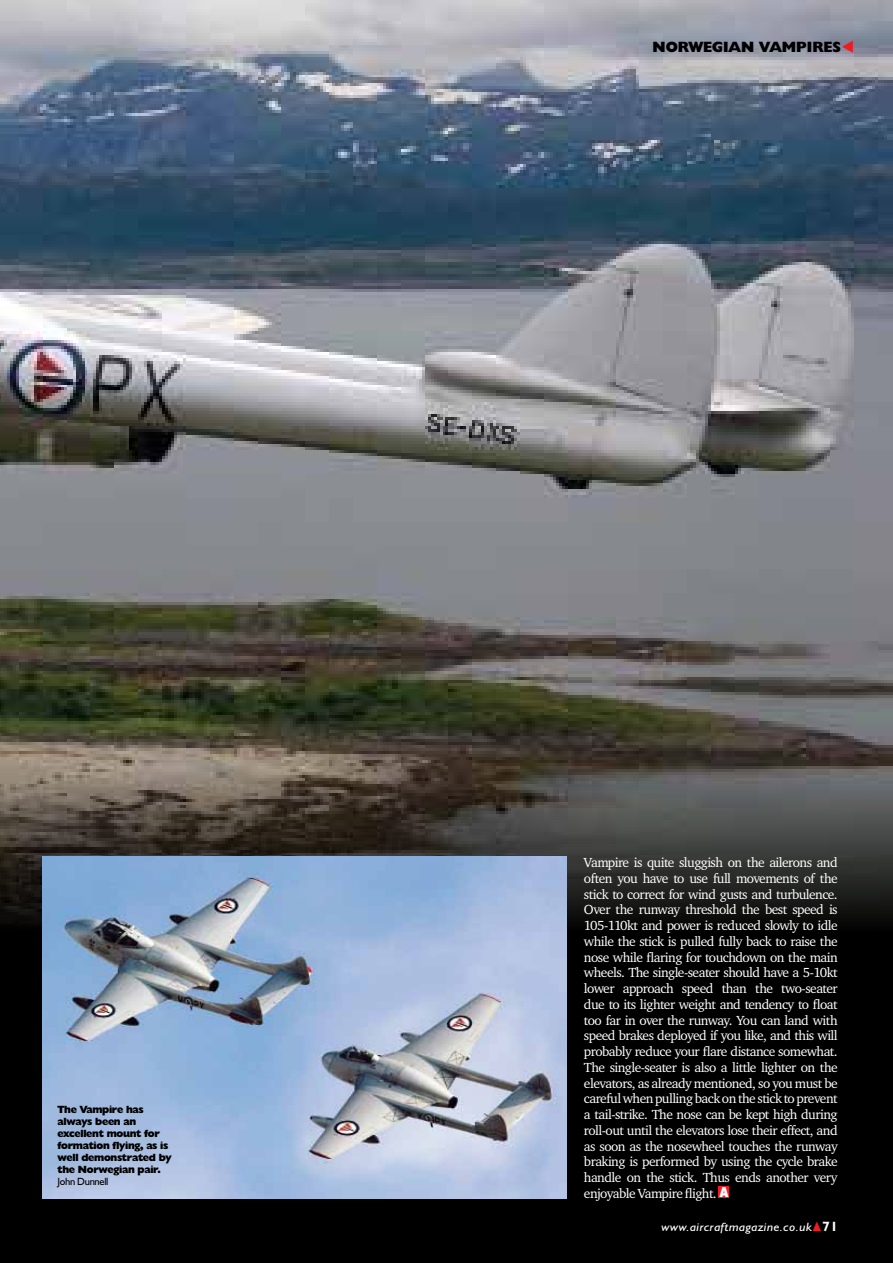
<style>
.page{position:relative;width:893px;height:1263px;background:#000}
.page>*{position:absolute;margin:0;border:0;box-sizing:border-box;transform-origin:0 0}
.t1{font:800 15px "Humanist 521 BT";color:#000}
.t2{font:13.5px/15.8px "Charter ITC";letter-spacing:-.04em;color:#fff;text-align:justify}
.t3{font:italic 12px "Humanist 521 BT";letter-spacing:.025em;color:#fff;scale:1.1 1}
.t4{font:800 10.5px/12px "Humanist 521 BT";letter-spacing:-.03em;color:#000}
.t5{font:10.5px "Humanist 521 BT";letter-spacing:-.03em;color:#000}
.s1{font-family:"Humanist 521 BT Xtra";font-weight:700;font-stretch:condensed;font-size:14.55px}
.s2{color:#ed1d24}
.s3{font-weight:700;font-style:normal;font-size:13.5px}
</style>
<div class="page">
<img style="left:0;top:0;width:892px;height:932px">
<div style="left:719px;top:1186px;width:10px;height:12px;background:#ed1d24"></div>
<img style="left:43px;top:857px;width:524px;height:342px">
<svg style="left:842px;top:40px;width:11px;height:12px"></svg>
<p class="t4" style="left:57px;top:1103px;width:116px">The Vampire has always been an excellent mount for formation flying, as is well demonstrated by the Norwegian pair.</p>
<p class="t5" style="left:57px;top:1175px;width:52px">John Dunnell</p>
<p class="t1" style="left:653px;top:37px;width:13px">NOR</p>
<p class="t1" style="left:689px;top:37px;width:26px">WEGIAN</p>
<p class="t1" style="left:759px;top:37px;width:57px">VAM PIRES</p>
<p class="t2" style="left:584px;top:854px;width:255px">Vampire is quite sluggish on the ailerons and often you have to use full movements of the stick to correct for wind gusts and turbulence.<br>Over the runway threshold the best speed is 105-110kt and power is reduced slowly to idle while the stick is pulled fully back to raise the nose while flaring for touchdown on the main wheels. The single-seater should have a 5-10kt lower approach speed than the two-seater due to its lighter weight and tendency to float too far in over the runway. You can land with speed brakes deployed if you like, and this will probably reduce your flare distance somewhat.<br>The single-seater is also a little lighter on the elevators, as already mentioned, so you must be careful when pulling back on the stick to prevent a tail-strike. The nose can be kept high during roll-out until the elevators lose their effect, and as soon as the nosewheel touches the runway braking is performed by using the cycle brake handle on the stick. Thus ends another very enjoyable Vampire flight. <span class="s1">A</span></p>
<p class="t3" style="left:662px;top:1219px;width:162px">www.aircraftmagazine.co.uk<span class="s2">▲</span><span class="s3">71</span></p>
</div>
